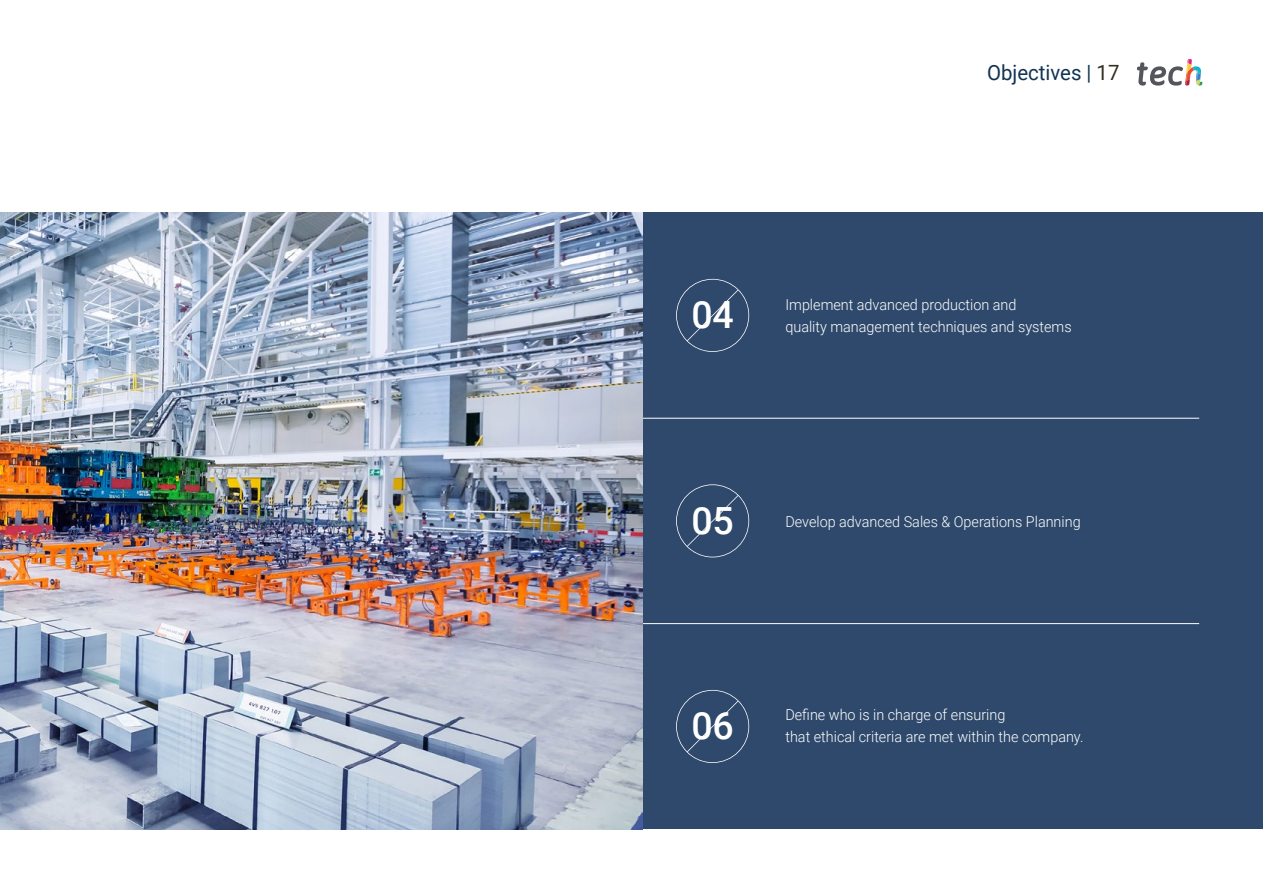
<style>
.page{position:relative;width:1263px;height:893px;background:#fff}
.page>*{position:absolute;margin:0;border:0;box-sizing:border-box;transform-origin:0 0}
.t1{font:500 37.5px "Roboto";color:#fff}
.t2{font:21px "Roboto";color:#123352}
.t3{font:300 15px/22.5px "Roboto";color:#fff;scale:.96 1}
.s1{color:#312e20}
</style>
<div class="page">
<div style="left:642px;top:213px;width:621px;height:616px;background:#2e496b"></div>
<svg style="left:676px;top:279px;width:73px;height:73px"></svg>
<svg style="left:676px;top:484px;width:73px;height:73px"></svg>
<svg style="left:676px;top:690px;width:73px;height:73px"></svg>
<hr style="left:0;top:418px;width:1199px;height:1px;background:#fff">
<hr style="left:0;top:623px;width:1199px;height:1px;background:#fff">
<img style="left:0;top:213px;width:642px;height:616px">
<svg style="left:1137px;top:59px;width:65px;height:27px"></svg>
<h2 class="t2" style="left:987px;top:57px;width:134px">Objectives | <span class="s1">17</span></h2>
<h1 class="t1" style="left:691px;top:288px;width:44px">04</h1>
<p class="t3" style="left:785px;top:293px;width:300px">Implement advanced production and<br>quality management techniques and systems</p>
<h1 class="t1" style="left:691px;top:494px;width:44px">05</h1>
<p class="t3" style="left:785px;top:509px;width:309px">Develop advanced Sales &amp; Operations Planning</p>
<h1 class="t1" style="left:691px;top:699px;width:44px">06</h1>
<p class="t3" style="left:785px;top:703px;width:231px">Define who is in charge of ensuring</p>
<p class="t3" style="left:785px;top:725px;width:312px">that ethical criteria are met within the company.</p>
</div>
